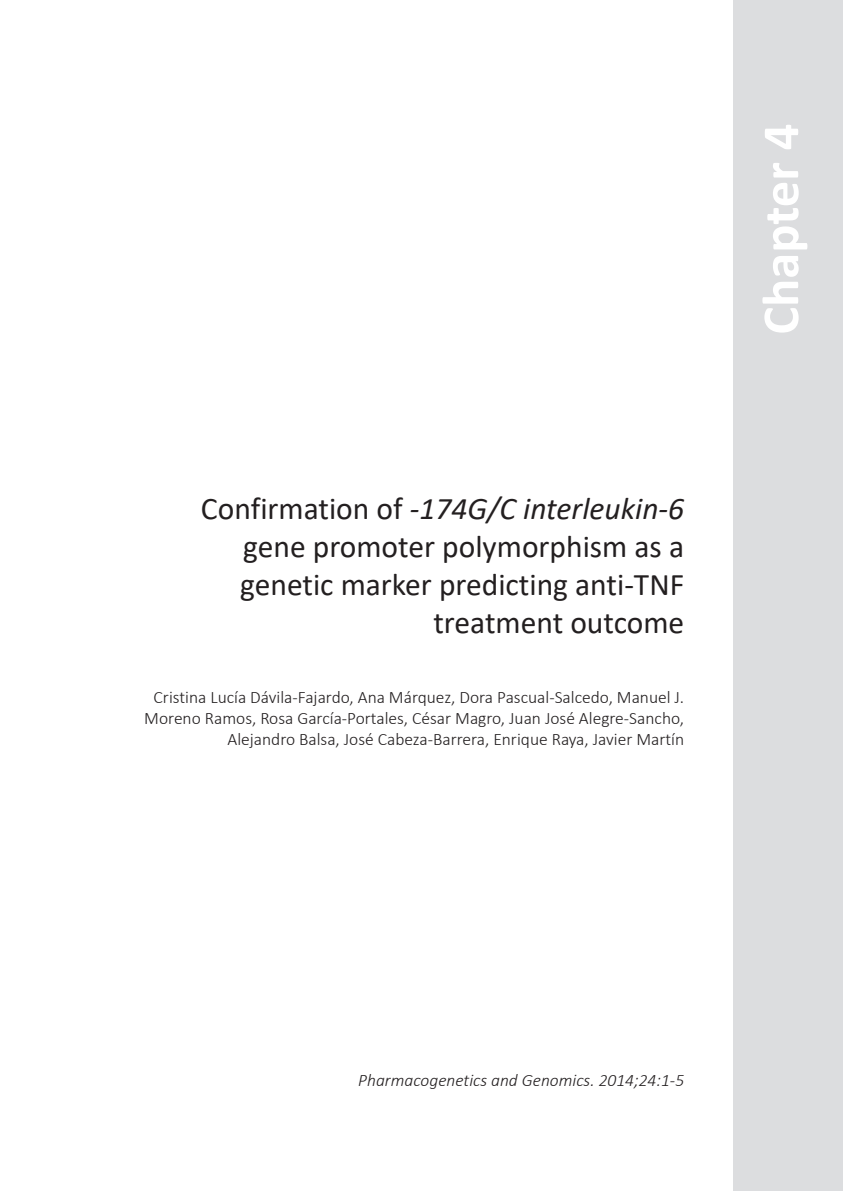
<style>
.page{position:relative;width:843px;height:1191px;background:#fff}
.page>*{position:absolute;margin:0;border:0;box-sizing:border-box;transform-origin:0 0}
.t1{font:700 52.5px "Calibri";color:#fff}
.t2{font:31.5px/37.8px "Calibri";color:#231f20;text-align:right}
.t3{font:300 17.5px/21px "Calibri";color:#231f20;text-align:right}
.t4{font:italic 300 17.5px "Calibri";color:#231f20}
.s1{font-style:italic}
</style>
<div class="page">
<div style="left:734px;top:0;width:109px;height:1191px;background:#dcdddf"></div>
<h2 class="t2" style="left:201px;top:489px;width:485px">Confirmation of <span class="s1">-174G/C interleukin-6 </span>gene promoter polymorphism as a genetic marker predicting anti-TNF treatment outcome</h2>
<p class="t3" style="left:144px;top:687px;width:541px">Cristina Lucía Dávila-Fajardo, Ana Márquez, Dora Pascual-Salcedo, Manuel J.<br>Moreno Ramos, Rosa García-Portales, César Magro, Juan José Alegre-Sancho,<br>Alejandro Balsa, José Cabeza-Barrera, Enrique Raya, Javier Martín</p>
<h1 class="t1" style="left:744px;top:335px;width:212px;rotate:-90deg">Chapter 4</h1>
<p class="t4" style="left:358px;top:1069px;width:327px">Pharmacogenetics and Genomics. 2014;24:1-5</p>
</div>
